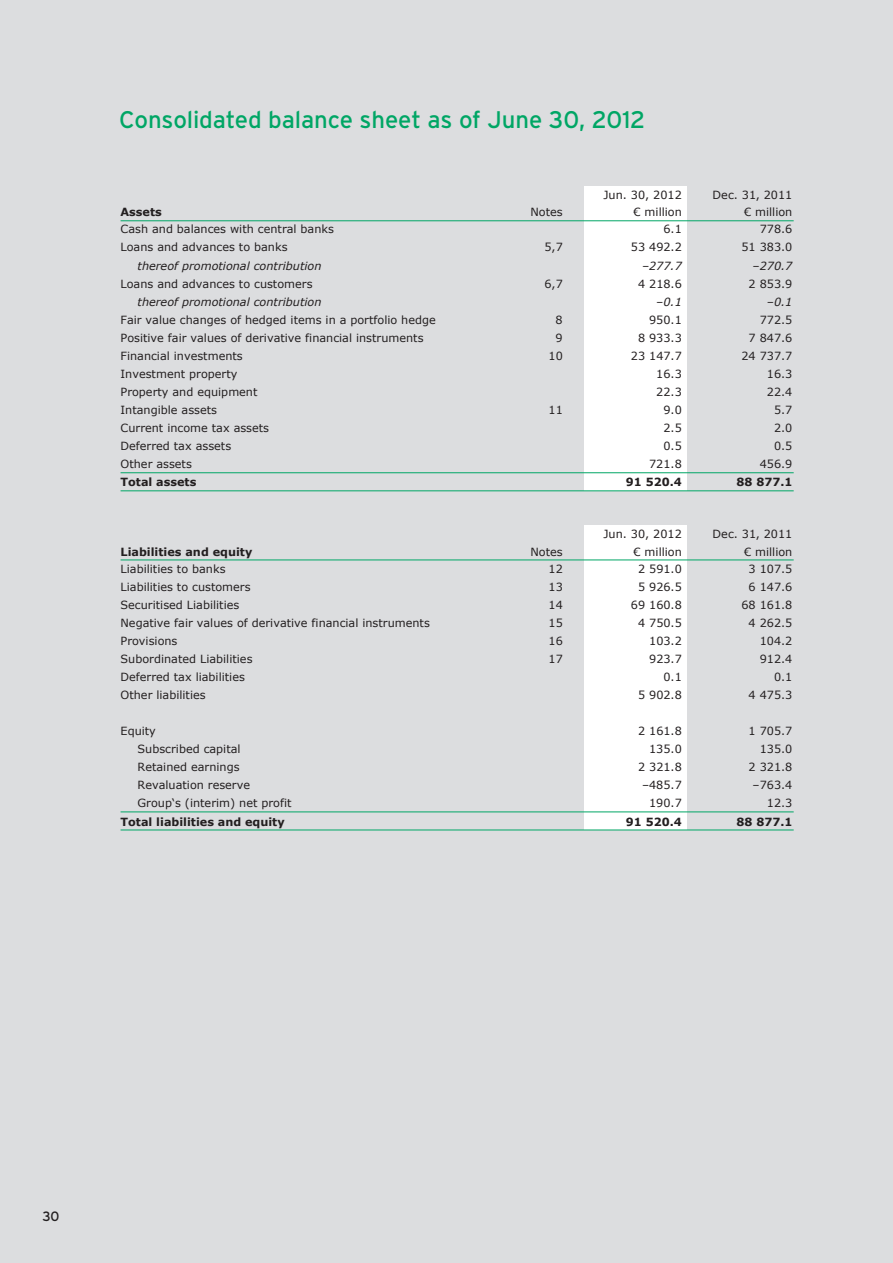
<style>
.page{position:relative;width:893px;height:1263px;background:#dcdddf}
.page>*{position:absolute;margin:0;border:0;box-sizing:border-box;transform-origin:0 0}
.t1{font:24px "Interstate";letter-spacing:-.005em;color:#00a665}
.t2{font:13.5px "Interstate";color:#231f20}
.t3{font:11.25px "Verdana";color:#231f20}
.t4{font:700 11.25px "Verdana";color:#231f20}
.t5{font:italic 11.25px "Verdana";color:#231f20}
</style>
<div class="page">
<div style="left:585px;top:187px;width:102px;height:304px;background:#fff"></div>
<div style="left:585px;top:526px;width:102px;height:304px;background:#fff"></div>
<hr style="left:121px;top:220px;width:673px;height:1px;background:#00a665">
<hr style="left:121px;top:472px;width:673px;height:1px;background:#00a665">
<hr style="left:121px;top:490px;width:673px;height:1px;background:#00a665">
<hr style="left:121px;top:559px;width:673px;height:1px;background:#00a665">
<hr style="left:121px;top:811px;width:673px;height:1px;background:#00a665">
<hr style="left:121px;top:829px;width:673px;height:1px;background:#00a665">
<p class="t1" style="left:119px;top:106px;width:528px">Consolidated balance sheet as of June 30, 2012</p>
<p class="t3" style="left:603px;top:188px;width:80px">Jun. 30, 2012</p>
<p class="t3" style="left:713px;top:188px;width:81px">Dec. 31, 2011</p>
<p class="t4" style="left:121px;top:205px;width:43px">Assets</p>
<p class="t3" style="left:531px;top:205px;width:34px">Notes</p>
<p class="t3" style="left:633px;top:205px;width:50px">€ million</p>
<p class="t3" style="left:744px;top:205px;width:50px">€ million</p>
<p class="t3" style="left:121px;top:222px;width:215px">Cash and balances with central banks</p>
<p class="t3" style="left:663px;top:222px;width:20px">6.1</p>
<p class="t3" style="left:760px;top:222px;width:34px">778.6</p>
<p class="t3" style="left:121px;top:240px;width:168px">Loans and advances to banks</p>
<p class="t3" style="left:544px;top:240px;width:20px">5,7</p>
<p class="t3" style="left:631px;top:240px;width:52px">53 492.2</p>
<p class="t3" style="left:741px;top:240px;width:52px">51 383.0</p>
<p class="t5" style="left:138px;top:258px;width:185px">thereof promotional contribution</p>
<p class="t5" style="left:642px;top:258px;width:41px">–277.7</p>
<p class="t5" style="left:753px;top:258px;width:41px">–270.7</p>
<p class="t3" style="left:121px;top:276px;width:193px">Loans and advances to customers</p>
<p class="t3" style="left:544px;top:276px;width:20px">6,7</p>
<p class="t3" style="left:638px;top:276px;width:45px">4 218.6</p>
<p class="t3" style="left:749px;top:276px;width:45px">2 853.9</p>
<p class="t5" style="left:138px;top:294px;width:185px">thereof promotional contribution</p>
<p class="t5" style="left:656px;top:294px;width:27px">–0.1</p>
<p class="t5" style="left:767px;top:294px;width:27px">–0.1</p>
<p class="t3" style="left:121px;top:312px;width:317px">Fair value changes of hedged items in a portfolio hedge</p>
<p class="t3" style="left:556px;top:312px;width:9px">8</p>
<p class="t3" style="left:649px;top:312px;width:34px">950.1</p>
<p class="t3" style="left:760px;top:312px;width:34px">772.5</p>
<p class="t3" style="left:121px;top:331px;width:305px">Positive fair values of derivative financial instruments</p>
<p class="t3" style="left:556px;top:331px;width:9px">9</p>
<p class="t3" style="left:638px;top:331px;width:45px">8 933.3</p>
<p class="t3" style="left:749px;top:331px;width:45px">7 847.6</p>
<p class="t3" style="left:121px;top:349px;width:124px">Financial investments</p>
<p class="t3" style="left:548px;top:349px;width:16px">10</p>
<p class="t3" style="left:631px;top:349px;width:52px">23 147.7</p>
<p class="t3" style="left:741px;top:349px;width:52px">24 737.7</p>
<p class="t3" style="left:121px;top:367px;width:118px">Investment property</p>
<p class="t3" style="left:656px;top:367px;width:27px">16.3</p>
<p class="t3" style="left:767px;top:367px;width:27px">16.3</p>
<p class="t3" style="left:121px;top:385px;width:138px">Property and equipment</p>
<p class="t3" style="left:656px;top:385px;width:27px">22.3</p>
<p class="t3" style="left:767px;top:385px;width:27px">22.4</p>
<p class="t3" style="left:121px;top:403px;width:98px">Intangible assets</p>
<p class="t3" style="left:548px;top:403px;width:16px">11</p>
<p class="t3" style="left:663px;top:403px;width:20px">9.0</p>
<p class="t3" style="left:774px;top:403px;width:20px">5.7</p>
<p class="t3" style="left:121px;top:421px;width:150px">Current income tax assets</p>
<p class="t3" style="left:663px;top:421px;width:20px">2.5</p>
<p class="t3" style="left:774px;top:421px;width:20px">2.0</p>
<p class="t3" style="left:121px;top:439px;width:112px">Deferred tax assets</p>
<p class="t3" style="left:663px;top:439px;width:20px">0.5</p>
<p class="t3" style="left:774px;top:439px;width:20px">0.5</p>
<p class="t3" style="left:121px;top:457px;width:73px">Other assets</p>
<p class="t3" style="left:649px;top:457px;width:34px">721.8</p>
<p class="t3" style="left:760px;top:457px;width:34px">456.9</p>
<p class="t4" style="left:121px;top:475px;width:77px">Total assets</p>
<p class="t4" style="left:626px;top:475px;width:57px">91 520.4</p>
<p class="t4" style="left:736px;top:475px;width:57px">88 877.1</p>
<p class="t3" style="left:603px;top:527px;width:80px">Jun. 30, 2012</p>
<p class="t3" style="left:713px;top:527px;width:81px">Dec. 31, 2011</p>
<p class="t4" style="left:121px;top:544px;width:133px">Liabilities and equity</p>
<p class="t3" style="left:531px;top:544px;width:34px">Notes</p>
<p class="t3" style="left:633px;top:544px;width:50px">€ million</p>
<p class="t3" style="left:744px;top:544px;width:50px">€ million</p>
<p class="t3" style="left:121px;top:561px;width:107px">Liabilities to banks</p>
<p class="t3" style="left:548px;top:561px;width:16px">12</p>
<p class="t3" style="left:638px;top:561px;width:45px">2 591.0</p>
<p class="t3" style="left:749px;top:561px;width:45px">3 107.5</p>
<p class="t3" style="left:121px;top:579px;width:132px">Liabilities to customers</p>
<p class="t3" style="left:548px;top:579px;width:16px">13</p>
<p class="t3" style="left:638px;top:579px;width:45px">5 926.5</p>
<p class="t3" style="left:749px;top:579px;width:45px">6 147.6</p>
<p class="t3" style="left:121px;top:597px;width:120px">Securitised Liabilities</p>
<p class="t3" style="left:548px;top:597px;width:16px">14</p>
<p class="t3" style="left:631px;top:597px;width:52px">69 160.8</p>
<p class="t3" style="left:741px;top:597px;width:52px">68 161.8</p>
<p class="t3" style="left:121px;top:615px;width:311px">Negative fair values of derivative financial instruments</p>
<p class="t3" style="left:548px;top:615px;width:16px">15</p>
<p class="t3" style="left:638px;top:615px;width:45px">4 750.5</p>
<p class="t3" style="left:749px;top:615px;width:45px">4 262.5</p>
<p class="t3" style="left:121px;top:633px;width:58px">Provisions</p>
<p class="t3" style="left:548px;top:633px;width:16px">16</p>
<p class="t3" style="left:649px;top:633px;width:34px">103.2</p>
<p class="t3" style="left:760px;top:633px;width:34px">104.2</p>
<p class="t3" style="left:121px;top:652px;width:133px">Subordinated Liabilities</p>
<p class="t3" style="left:548px;top:652px;width:16px">17</p>
<p class="t3" style="left:649px;top:652px;width:34px">923.7</p>
<p class="t3" style="left:760px;top:652px;width:34px">912.4</p>
<p class="t3" style="left:121px;top:670px;width:126px">Deferred tax liabilities</p>
<p class="t3" style="left:663px;top:670px;width:20px">0.1</p>
<p class="t3" style="left:774px;top:670px;width:20px">0.1</p>
<p class="t3" style="left:121px;top:688px;width:87px">Other liabilities</p>
<p class="t3" style="left:638px;top:688px;width:45px">5 902.8</p>
<p class="t3" style="left:749px;top:688px;width:45px">4 475.3</p>
<p class="t3" style="left:121px;top:724px;width:37px">Equity</p>
<p class="t3" style="left:638px;top:724px;width:45px">2 161.8</p>
<p class="t3" style="left:749px;top:724px;width:45px">1 705.7</p>
<p class="t3" style="left:138px;top:742px;width:105px">Subscribed capital</p>
<p class="t3" style="left:649px;top:742px;width:34px">135.0</p>
<p class="t3" style="left:760px;top:742px;width:34px">135.0</p>
<p class="t3" style="left:138px;top:760px;width:104px">Retained earnings</p>
<p class="t3" style="left:638px;top:760px;width:45px">2 321.8</p>
<p class="t3" style="left:749px;top:760px;width:45px">2 321.8</p>
<p class="t3" style="left:138px;top:778px;width:114px">Revaluation reserve</p>
<p class="t3" style="left:642px;top:778px;width:41px">–485.7</p>
<p class="t3" style="left:753px;top:778px;width:41px">–763.4</p>
<p class="t3" style="left:138px;top:796px;width:156px">Group‘s (interim) net profit</p>
<p class="t3" style="left:649px;top:796px;width:34px">190.7</p>
<p class="t3" style="left:767px;top:796px;width:27px">12.3</p>
<p class="t4" style="left:121px;top:814px;width:166px">Total liabilities and equity</p>
<p class="t4" style="left:626px;top:814px;width:57px">91 520.4</p>
<p class="t4" style="left:736px;top:814px;width:57px">88 877.1</p>
<p class="t2" style="left:43px;top:1208px;width:19px">30</p>
</div>
